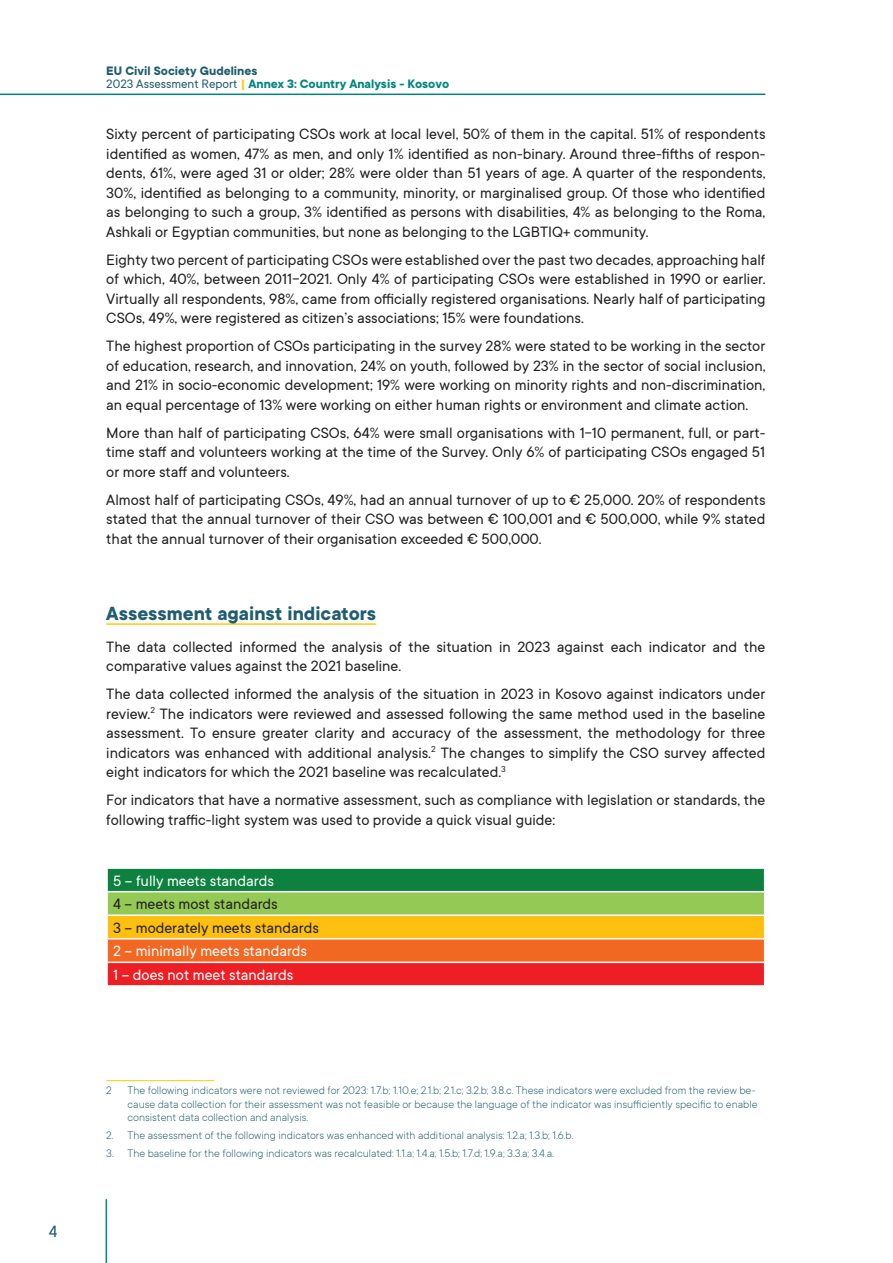
<style>
.page{position:relative;width:893px;height:1263px;background:#fff}
.page>*{position:absolute;margin:0;border:0;box-sizing:border-box;transform-origin:0 0}
.t1{font:700 21px "TT Commons";color:#205e6f}
.t2{font:18px "TT Commons";color:#205e6f}
.t3{font:16.5px/19.5px "TT Commons";color:#231f20;text-align:justify}
.t4{font:16.5px/23.5px "TT Commons";color:#fff}
.t5{font:700 13.5px/13.5px "TT Commons";color:#00867e}
.t6{font:300 12px/13.5px "TT Commons";color:#205e6f}
.s1{color:#205e6f}
.s2{font-weight:400;color:#205e6f}
.s3{color:#ffcb05}
</style>
<div class="page">
<hr style="left:106px;top:1199px;width:1px;height:64px;background:#00867e">
<hr style="left:0;top:94px;width:765px;height:1px;background:#00867e">
<hr style="left:106px;top:623px;width:270px;height:2px;background:#ffcb05">
<div style="left:107px;top:868px;width:658px;height:24px;background:#0c8140"></div>
<div style="left:107px;top:892px;width:658px;height:23px;background:#93c954"></div>
<div style="left:107px;top:915px;width:658px;height:24px;background:#fdc010"></div>
<div style="left:107px;top:939px;width:658px;height:23px;background:#f26722"></div>
<div style="left:107px;top:962px;width:658px;height:24px;background:#ed1f24"></div>
<hr style="left:106px;top:867px;width:659px;height:2px;background:#fff">
<hr style="left:106px;top:869px;width:2px;height:22px;background:#fff">
<hr style="left:106px;top:891px;width:659px;height:1px;background:#fff">
<hr style="left:106px;top:892px;width:2px;height:22px;background:#fff">
<hr style="left:106px;top:914px;width:659px;height:2px;background:#fff">
<hr style="left:106px;top:916px;width:2px;height:22px;background:#fff">
<hr style="left:106px;top:938px;width:659px;height:1px;background:#fff">
<hr style="left:106px;top:939px;width:2px;height:22px;background:#fff">
<hr style="left:106px;top:961px;width:659px;height:2px;background:#fff">
<hr style="left:106px;top:963px;width:2px;height:22px;background:#fff">
<svg style="left:764px;top:869px;width:1px;height:116px"></svg>
<hr style="left:106px;top:985px;width:659px;height:2px;background:#fff">
<hr style="left:106px;top:1080px;width:108px;height:1px;background:#ffcb05">
<p class="t2" style="left:49px;top:1222px;width:10px">4</p>
<p class="t5" style="left:106px;top:64px;width:344px"><span class="s1">EU Civil Society Gudelines<br></span><span class="s2">2023 Assessment Report</span> <span class="s3">|</span> Annex 3: Country Analysis - Kosovo</p>
<p class="t3" style="left:106px;top:124px;width:661px">Sixty percent of participating CSOs work at local level, 50% of them in the capital. 51% of respondents identified as women, 47% as men, and only 1% identified as non-binary. Around three-fifths of respon&shy;dents, 61%, were aged 31 or older; 28% were older than 51 years of age. A quarter of the respondents, 30%, identified as belonging to a community, minority, or marginalised group. Of those who identified as belonging to such a group, 3% identified as persons with disabilities, 4% as belonging to the Roma, Ashkali or Egyptian communities, but none as belonging to the LGBTIQ+ community.</p>
<p class="t3" style="left:106px;top:250px;width:661px">Eighty two percent of participating CSOs were established over the past two decades, approaching half of which, 40%, between 2011-2021. Only 4% of participating CSOs were established in 1990 or earlier.<br>Virtually all respondents, 98%, came from officially registered organisations. Nearly half of participating CSOs, 49%, were registered as citizen’s associations; 15% were foundations.</p>
<p class="t3" style="left:106px;top:336px;width:661px">The highest proportion of CSOs participating in the survey 28% were stated to be working in the sector of education, research, and innovation, 24% on youth, followed by 23% in the sector of social inclusion, and 21% in socio-economic development; 19% were working on minority rights and non-discrimination, an equal percentage of 13% were working on either human rights or environment and climate action.</p>
<p class="t3" style="left:106px;top:423px;width:661px">More than half of participating CSOs, 64% were small organisations with 1-10 permanent, full, or part&shy;time staff and volunteers working at the time of the Survey. Only 6% of participating CSOs engaged 51 or more staff and volunteers.</p>
<p class="t3" style="left:106px;top:490px;width:661px">Almost half of participating CSOs, 49%, had an annual turnover of up to € 25,000. 20% of respondents stated that the annual turnover of their CSO was between € 100,001 and € 500,000, while 9% stated that the annual turnover of their organisation exceeded € 500,000.</p>
<p class="t1" style="left:106px;top:601px;width:271px">Assessment against indicators</p>
<p class="t3" style="left:106px;top:637px;width:661px">The data collected informed the analysis of the situation in 2023 against each indicator and the comparative values against the 2021 baseline.</p>
<p class="t3" style="left:106px;top:685px;width:661px">The data collected informed the analysis of the situation in 2023 in Kosovo against indicators under review.<sup>2</sup> The indicators were reviewed and assessed following the same method used in the baseline assessment. To ensure greater clarity and accuracy of the assessment, the methodology for three indicators was enhanced with additional analysis.<sup>2</sup> The changes to simplify the CSO survey affected eight indicators for which the 2021 baseline was recalculated.<sup>3</sup></p>
<p class="t3" style="left:106px;top:791px;width:661px">For indicators that have a normative assessment, such as compliance with legislation or standards, the following traffic-light system was used to provide a quick visual guide:</p>
<p class="t4" style="left:113px;top:869px;width:162px">5 – fully meets standards</p>
<p class="t3" style="left:113px;top:892px;width:207px;line-height:23.5px">4 – meets most standards<br>3 – moderately meets standards</p>
<p class="t4" style="left:113px;top:940px;width:196px">2 – minimally meets standards<br>1 – does not meet standards</p>
<p class="t6" style="left:106px;top:1084px;width:7px">2</p>
<p class="t6" style="left:128px;top:1084px;width:631px">The following indicators were not reviewed for 2023: 1.7.b; 1.10.e; 2.1.b; 2.1.c; 3.2.b; 3.8.c. These indicators were excluded from the review be&shy;cause data collection for their assessment was not feasible or because the language of the indicator was insufficiently specific to enable consistent data collection and analysis.</p>
<p class="t6" style="left:106px;top:1128px;width:469px">2. The assessment of the following indicators was enhanced with additional analysis: 1.2.a; 1.3.b; 1.6.b.</p>
<p class="t6" style="left:106px;top:1146px;width:449px">3. The baseline for the following indicators was recalculated: 1.1.a; 1.4.a; 1.5.b; 1.7.d; 1.9.a; 3.3.a; 3.4.a.</p>
</div>
